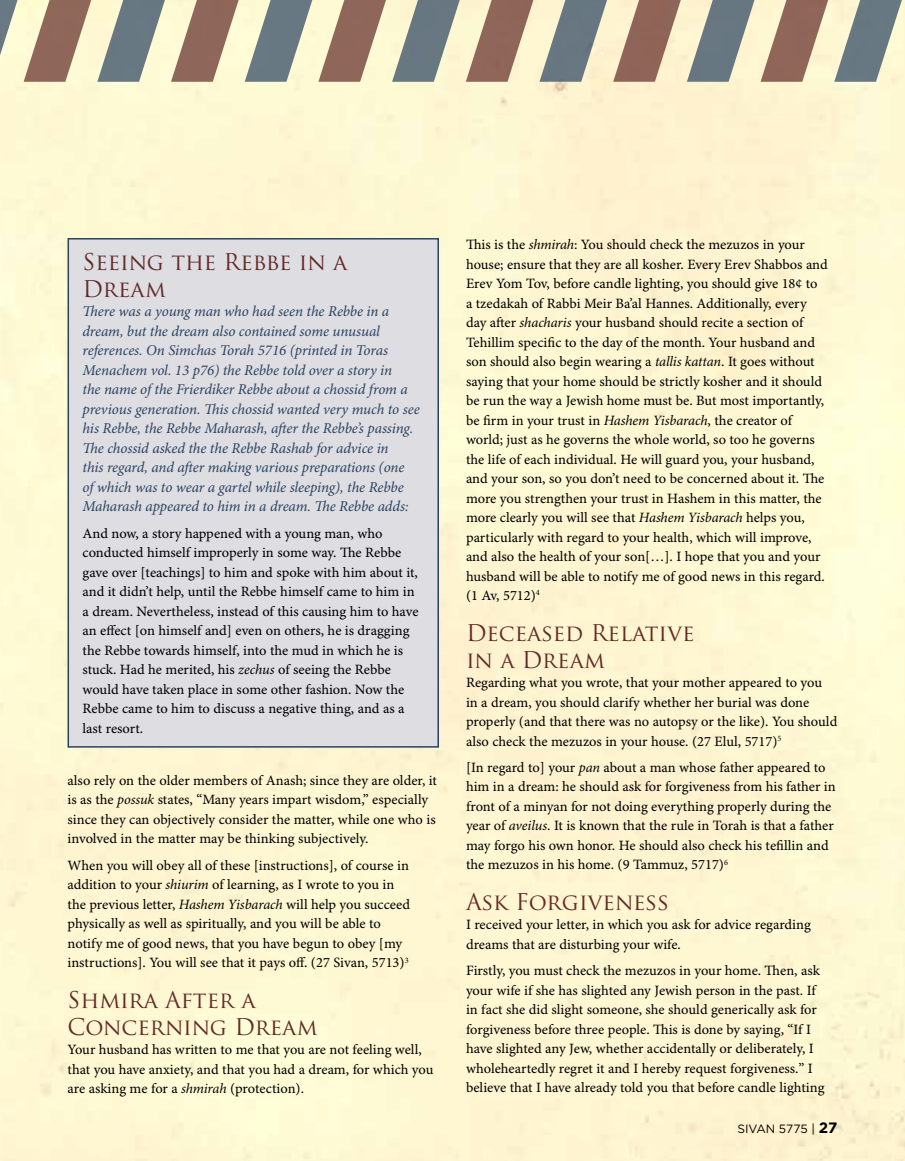
<style>
.page{position:relative;width:905px;height:1161px;background:#fff}
.page>*{position:absolute;margin:0;border:0;box-sizing:border-box;transform-origin:0 0}
.t1{font:22.5px/27px "Trajan Pro";color:#632a27}
.t2{font:italic 15px/19.5px "Minion Pro";letter-spacing:-.01em;color:#294360}
.t3{font:14.25px/19.5px "Minion Pro Capt";letter-spacing:-.005em;color:#000}
.t4{font:12px "Gotham";color:#000}
.s1{font-family:"Minion Pro";font-style:italic}
.s2{font-weight:700;font-size:15px}
</style>
<div class="page">
<svg style="left:0;top:0;width:18px;height:55px"></svg>
<svg style="left:24px;top:0;width:67px;height:82px;background:#b99e87"></svg>
<svg style="left:97px;top:0;width:68px;height:82px;background:#a1aaa1"></svg>
<svg style="left:171px;top:0;width:68px;height:82px;background:#baa089"></svg>
<svg style="left:245px;top:0;width:67px;height:82px;background:#a0a9a1"></svg>
<svg style="left:318px;top:0;width:68px;height:82px;background:#b99f89"></svg>
<svg style="left:392px;top:0;width:67px;height:82px;background:#a0a79f"></svg>
<svg style="left:466px;top:0;width:67px;height:82px;background:#b99c86"></svg>
<svg style="left:539px;top:0;width:68px;height:82px;background:#a1a79f"></svg>
<svg style="left:613px;top:0;width:67px;height:82px;background:#b99a84"></svg>
<svg style="left:687px;top:0;width:67px;height:82px;background:#a0a69e"></svg>
<svg style="left:760px;top:0;width:68px;height:82px;background:#ba9d87"></svg>
<svg style="left:834px;top:0;width:67px;height:82px;background:#a0a7a0"></svg>
<div style="left:68px;top:239px;width:370px;height:508px;background:#dddde2"></div>
<div style="left:68px;top:238px;width:371px;height:510px;border:2px solid #294360"></div>
<h1 class="t1" style="left:82px;top:248px;width:266px">Seeing the Rebbe in a<br>Dream</h1>
<p class="t2" style="left:82px;top:302px;width:339px">There was a young man who had seen the Rebbe in a dream, but the dream also contained some unusual references. On Simchas Torah 5716 (printed in Toras Menachem vol. 13 p76) the Rebbe told over a story in<br>the name of the Frierdiker Rebbe about a chossid from a previous generation. This chossid wanted very much to see his Rebbe, the Rebbe Maharash, after the Rebbe’s passing.<br>The chossid asked the the Rebbe Rashab for advice in<br>this regard, and after making various preparations (one<br>of which was to wear a gartel while sleeping), the Rebbe Maharash appeared to him in a dream. The Rebbe adds:</p>
<p class="t3" style="left:82px;top:524px;width:337px">And now, a story happened with a young man, who conducted himself improperly in some way. The Rebbe gave over [teachings] to him and spoke with him about it, and it didn’t help, until the Rebbe himself came to him in a dream. Nevertheless, instead of this causing him to have an effect [on himself and] even on others, he is dragging the Rebbe towards himself, into the mud in which he is stuck. Had he merited, his <span class="s1">zechus</span> of seeing the Rebbe would have taken place in some other fashion. Now the Rebbe came to him to discuss a negative thing, and as a last resort.</p>
<p class="t3" style="left:68px;top:771px;width:371px">also rely on the older members of Anash; since they are older, it is as the <span class="s1">possuk</span> states, “Many years impart wisdom,” especially since they can objectively consider the matter, while one who is involved in the matter may be thinking subjectively.</p>
<p class="t3" style="left:68px;top:856px;width:344px">When you will obey all of these [instructions], of course in addition to your <span class="s1">shiurim</span> of learning, as I wrote to you in the previous letter, <span class="s1">Hashem Yisbarach</span> will help you succeed physically as well as spiritually, and you will be able to notify me of good news, that you have begun to obey [my instructions]. You will see that it pays off. (27 Sivan, 5713)<sup>3</sup></p>
<h1 class="t1" style="left:68px;top:986px;width:251px">Shmira After a<br>Concerning Dream</h1>
<p class="t3" style="left:68px;top:1041px;width:367px">Your husband has written to me that you are not feeling well, that you have anxiety, and that you had a dream, for which you are asking me for a <span class="s1">shmirah</span> (protection).</p>
<p class="t3" style="left:466px;top:235px;width:363px">This is the <span class="s1">shmirah</span>: You should check the mezuzos in your house; ensure that they are all kosher. Every Erev Shabbos and Erev Yom Tov, before candle lighting, you should give 18¢ to<br>a tzedakah of Rabbi Meir Ba’al Hannes. Additionally, every day after <span class="s1">shacharis</span> your husband should recite a section of Tehillim specific to the day of the month. Your husband and son should also begin wearing a <span class="s1">tallis kattan</span>. It goes without saying that your home should be strictly kosher and it should be run the way a Jewish home must be. But most importantly, be firm in your trust in <span class="s1">Hashem Yisbarach</span>, the creator of world; just as he governs the whole world, so too he governs the life of each individual. He will guard you, your husband, and your son, so you don’t need to be concerned about it. The more you strengthen your trust in Hashem in this matter, the more clearly you will see that <span class="s1">Hashem Yisbarach</span> helps you, particularly with regard to your health, which will improve, and also the health of your son[…]. I hope that you and your husband will be able to notify me of good news in this regard. (1 Av, 5712)<sup>4</sup></p>
<h1 class="t1" style="left:466px;top:619px;width:230px">Deceased Relative in a Dream</h1>
<p class="t3" style="left:466px;top:673px;width:373px">Regarding what you wrote, that your mother appeared to you in a dream, you should clarify whether her burial was done properly (and that there was no autopsy or the like). You should also check the mezuzos in your house. (27 Elul, 5717)<sup>5</sup></p>
<p class="t3" style="left:466px;top:758px;width:371px">[In regard to] your <span class="s1">pan</span> about a man whose father appeared to him in a dream: he should ask for forgiveness from his father in front of a minyan for not doing everything properly during the year of <span class="s1">aveilus</span>. It is known that the rule in Torah is that a father may forgo his own honor. He should also check his tefillin and the mezuzos in his home. (9 Tammuz, 5717)<sup>6</sup></p>
<h1 class="t1" style="left:466px;top:888px;width:205px">Ask Forgiveness</h1>
<p class="t3" style="left:466px;top:916px;width:346px">I received your letter, in which you ask for advice regarding dreams that are disturbing your wife.</p>
<p class="t3" style="left:466px;top:961px;width:360px">Firstly, you must check the mezuzos in your home. Then, ask your wife if she has slighted any Jewish person in the past. If in fact she did slight someone, she should generically ask for forgiveness before three people. This is done by saying, “If I have slighted any Jew, whether accidentally or deliberately, I wholeheartedly regret it and I hereby request forgiveness.” I believe that I have already told you that before candle lighting</p>
<p class="t4" style="left:737px;top:1122px;width:101px">SIVAN 5775 | <span class="s2">27</span></p>
<p class="t4" style="left:726px;top:1122px;width:50px">SHEVAT</p>
</div>
